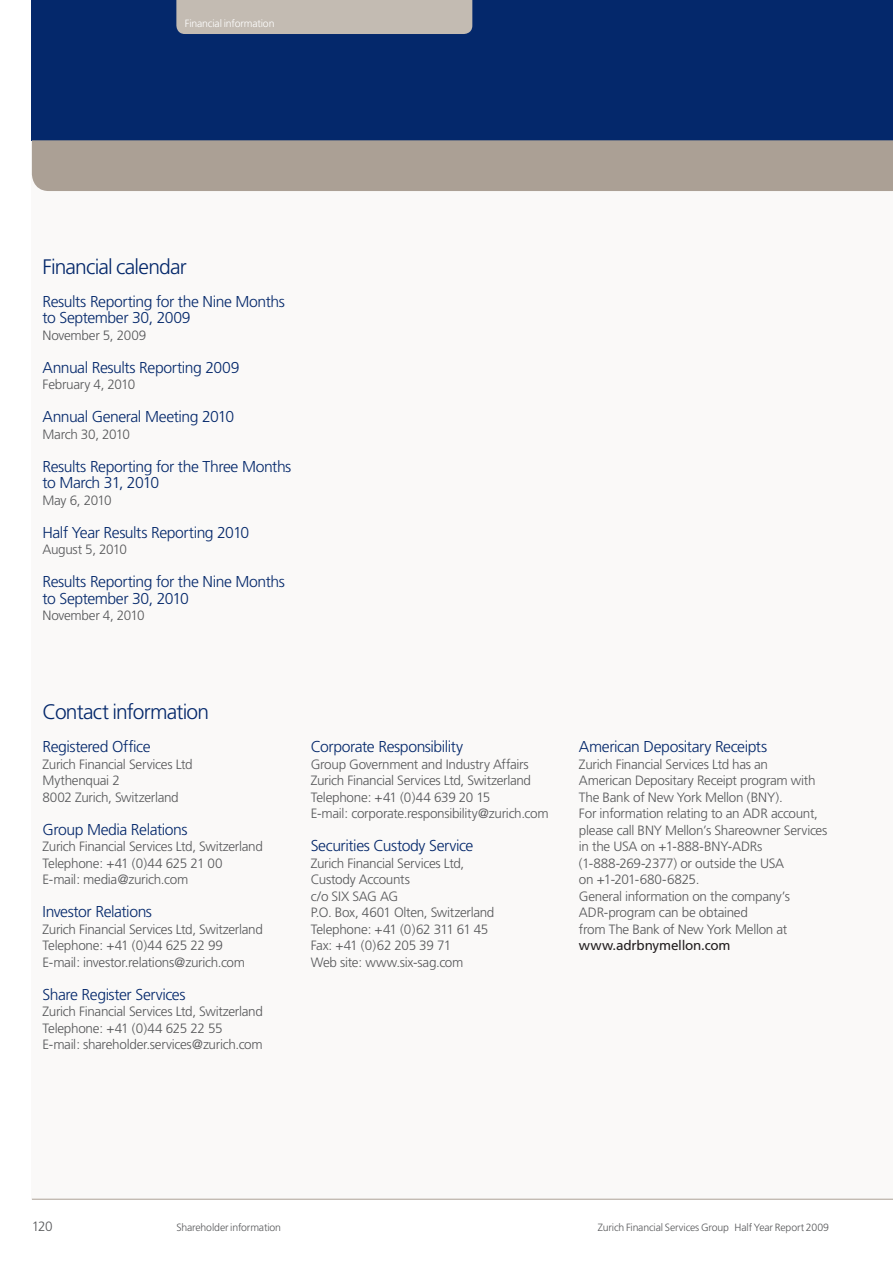
<style>
.page{position:relative;width:893px;height:1263px;background:#fff}
.page>*{position:absolute;margin:0;border:0;box-sizing:border-box;transform-origin:0 0}
.t1{font:300 21px "Frutiger";letter-spacing:-.04em;color:#04286b}
.t2{font:300 15.75px/16.5px "Frutiger";letter-spacing:-.03em;color:#04286b}
.t3{font:300 13.5px/16.5px "Frutiger";letter-spacing:-.02em;color:#57585a}
.t4{font:300 10.5px "Frutiger";letter-spacing:-.015em;color:#57585a}
.t5{font:300 10.5px "Frutiger";letter-spacing:-.015em;color:#fff}
.s1{font-weight:400;color:#231f20}
</style>
<div class="page">
<div style="left:32px;top:140px;width:861px;height:1059px;background:#faf9f8"></div>
<div style="left:32px;top:0;width:861px;height:140px;background:#04286b"></div>
<div style="left:32px;top:140px;width:861px;height:51px;background:#aba095"></div>
<div style="left:176px;top:0;width:296px;height:34px;background:#c3bbb2"></div>
<hr style="left:32px;top:1199px;width:861px;height:1px;background:#aba095">
<p class="t5" style="left:185px;top:18px;width:91px">Financial information</p>
<p class="t1" style="left:43px;top:254px;width:146px">Financial calendar</p>
<p class="t2" style="left:43px;top:293px;width:244px">Results Reporting for the Nine Months to September 30, 2009</p>
<p class="t3" style="left:43px;top:327px;width:105px">November 5, 2009</p>
<p class="t2" style="left:43px;top:359px;width:198px">Annual Results Reporting 2009</p>
<p class="t3" style="left:43px;top:376px;width:94px">February 4, 2010</p>
<p class="t2" style="left:43px;top:409px;width:193px">Annual General Meeting 2010</p>
<p class="t3" style="left:43px;top:426px;width:89px">March 30, 2010</p>
<p class="t2" style="left:43px;top:458px;width:250px">Results Reporting for the Three Months to March 31, 2010</p>
<p class="t3" style="left:43px;top:492px;width:71px">May 6, 2010</p>
<p class="t2" style="left:43px;top:524px;width:208px">Half Year Results Reporting 2010</p>
<p class="t3" style="left:43px;top:541px;width:86px">August 5, 2010</p>
<p class="t2" style="left:43px;top:574px;width:244px">Results Reporting for the Nine Months to September 30, 2010</p>
<p class="t3" style="left:43px;top:607px;width:104px">November 4, 2010</p>
<p class="t1" style="left:43px;top:700px;width:168px">Contact information</p>
<p class="t2" style="left:43px;top:739px;width:110px">Registered Office</p>
<p class="t3" style="left:43px;top:756px;width:152px">Zurich Financial Services Ltd<br>Mythenquai 2<br>8002 Zurich, Switzerland</p>
<p class="t2" style="left:43px;top:821px;width:147px">Group Media Relations</p>
<p class="t3" style="left:43px;top:838px;width:222px">Zurich Financial Services Ltd, Switzerland<br>Telephone: +41 (0)44 625 21 00<br>E-mail: media@zurich.com</p>
<p class="t2" style="left:43px;top:904px;width:111px">Investor Relations</p>
<p class="t3" style="left:43px;top:921px;width:222px">Zurich Financial Services Ltd, Switzerland<br>Telephone: +41 (0)44 625 22 99<br>E-mail: investor.relations@zurich.com</p>
<p class="t2" style="left:43px;top:986px;width:144px">Share Register Services</p>
<p class="t3" style="left:43px;top:1003px;width:222px">Zurich Financial Services Ltd, Switzerland<br>Telephone: +41 (0)44 625 22 55<br>E-mail: shareholder.services@zurich.com</p>
<p class="t2" style="left:311px;top:739px;width:154px">Corporate Responsibility</p>
<p class="t3" style="left:311px;top:756px;width:239px">Group Government and Industry Affairs Zurich Financial Services Ltd, Switzerland Telephone: +41 (0)44 639 20 15<br>E-mail: corporate.responsibility@zurich.com</p>
<p class="t2" style="left:311px;top:838px;width:164px">Securities Custody Service</p>
<p class="t3" style="left:311px;top:855px;width:185px">Zurich Financial Services Ltd,<br>Custody Accounts<br>c/o SIX SAG AG<br>P.O. Box, 4601 Olten, Switzerland<br>Telephone: +41 (0)62 311 61 45<br>Fax: +41 (0)62 205 39 71<br>Web site: www.six-sag.com</p>
<p class="t2" style="left:579px;top:739px;width:190px">American Depositary Receipts</p>
<p class="t3" style="left:579px;top:756px;width:250px">Zurich Financial Services Ltd has an<br>American Depositary Receipt program with The Bank of New York Mellon (BNY).<br>For information relating to an ADR account, please call BNY Mellon’s Shareowner Services in the USA on +1-888-BNY-ADRs (1-888-269-2377) or outside the USA<br>on +1-201-680-6825.<br>General information on the company’s ADR-program can be obtained<br>from The Bank of New York Mellon at <span class="s1">www.adrbnymellon.com</span></p>
<p class="t3" style="left:32px;top:1218px;width:22px">120</p>
<p class="t4" style="left:176px;top:1221px;width:106px">Shareholder information</p>
<p class="t4" style="left:598px;top:1221px;width:233px">Zurich Financial Services Group Half Year Report 2009</p>
</div>
